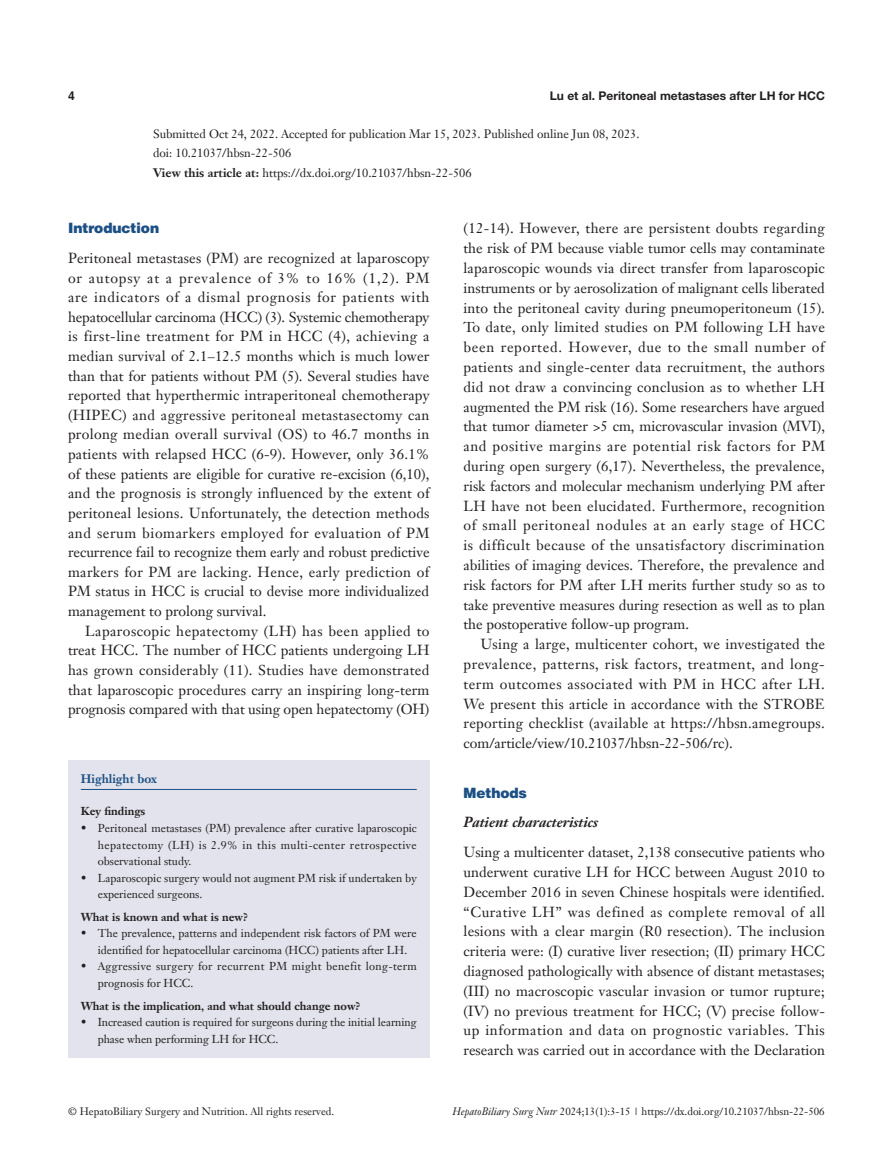
<style>
.page{position:relative;width:893px;height:1170px;background:#fff}
.page>*{position:absolute;margin:0;border:0;box-sizing:border-box;transform-origin:0 0}
.t1{font:14.25px/19.8px "Janson Text LT";color:#231f20;text-align:justify}
._2ji-6_5{font:italic 700 14.25px "Janson Text LT";color:#231f20}
._1ji-6_5{font:900 14.25px "Helvetica";color:#1c5085}
.A-time{font:12px "Janson Text LT";color:#231f20}
.A-View_this_article{font:12px "Janson Text LT";color:#231f20}
.t2{font:700 12px "Helvetica Neue LT Pro";color:#231f20}
.A-doi{font:12px "Janson Text LT";color:#231f20}
.Cite{font:700 12px "Janson Text LT";color:#1c5085}
.t3{font:700 12px "Helvetica";color:#231f20}
.box-zhengwen{font:11.25px/16.5px "Janson Text LT";color:#231f20}
.box-biaoti{font:700 11.25px "Janson Text LT";color:#231f20}
.box-zhengwen-1_5mm{font:11.25px/16.5px "Janson Text LT";color:#231f20}
.box-zhengwen-1_5mm-2{font:11.25px/16.5px "Janson Text LT";letter-spacing:.03em;color:#231f20}
.t4{font:10.5px "Janson Text LT";color:#231f20}
.s1{font-weight:700}
.s2{font-style:italic}
</style>
<div class="page">
<div style="left:68px;top:760px;width:361px;height:297px;background:#e2e3ec"></div>
<hr style="left:81px;top:789px;width:336px;height:1px;background:#1c5085">
<p class="t3" style="left:68px;top:88px;width:8px">4</p>
<p class="t2" style="left:550px;top:88px;width:277px">Lu et al. Peritoneal metastases after LH for HCC</p>
<p class="A-time" style="left:153px;top:126px;width:488px">Submitted Oct 24, 2022. Accepted for publication Mar 15, 2023. Published online Jun 08, 2023.</p>
<p class="A-doi" style="left:153px;top:146px;width:140px">doi: 10.21037/hbsn-22-506</p>
<p class="A-View_this_article" style="left:153px;top:165px;width:320px"><span class="s1">View this article at:</span> https://dx.doi.org/10.21037/hbsn-22-506</p>
<p class="_1ji-6_5" style="left:68px;top:219px;width:93px">Introduction</p>
<p class="t1" style="left:68px;top:248px;width:363px">Peritoneal metastases (PM) are recognized at laparoscopy or autopsy at a prevalence of 3% to 16% (1,2). PM are indicators of a dismal prognosis for patients with hepatocellular carcinoma (HCC) (3). Systemic chemotherapy is first-line treatment for PM in HCC (4), achieving a median survival of 2.1–12.5 months which is much lower than that for patients without PM (5). Several studies have reported that hyperthermic intraperitoneal chemotherapy (HIPEC) and aggressive peritoneal metastasectomy can prolong median overall survival (OS) to 46.7 months in patients with relapsed HCC (6-9). However, only 36.1% of these patients are eligible for curative re-excision (6,10), and the prognosis is strongly influenced by the extent of peritoneal lesions. Unfortunately, the detection methods and serum biomarkers employed for evaluation of PM recurrence fail to recognize them early and robust predictive markers for PM are lacking. Hence, early prediction of PM status in HCC is crucial to devise more individualized management to prolong survival.</p>
<p class="t1" style="left:68px;top:620px;width:363px;text-indent:17px">Laparoscopic hepatectomy (LH) has been applied to treat HCC. The number of HCC patients undergoing LH has grown considerably (11). Studies have demonstrated that laparoscopic procedures carry an inspiring long-term prognosis compared with that using open hepatectomy (OH)</p>
<p class="Cite" style="left:81px;top:771px;width:78px">Highlight box</p>
<p class="box-biaoti" style="left:81px;top:804px;width:66px">Key findings</p>
<p class="box-zhengwen" style="left:98px;top:819px;width:321px;text-align:justify;text-indent:-17px">• Peritoneal metastases (PM) prevalence after curative laparoscopic hepatectomy (LH) is 2.9% in this multi-center retrospective observational study.</p>
<p class="box-zhengwen-1_5mm" style="left:98px;top:869px;width:320px;text-indent:-17px">• Laparoscopic surgery would not augment PM risk if undertaken by experienced surgeons.</p>
<p class="box-biaoti" style="left:81px;top:909px;width:169px">What is known and what is new?</p>
<p class="box-zhengwen" style="left:98px;top:925px;width:320px;text-indent:-17px">• The prevalence, patterns and independent risk factors of PM were identified for hepatocellular carcinoma (HCC) patients after LH.</p>
<p class="box-zhengwen-1_5mm-2" style="left:98px;top:958px;width:320px;text-indent:-17px">• Aggressive surgery for recurrent PM might benefit long-term prognosis for HCC.</p>
<p class="box-biaoti" style="left:81px;top:998px;width:281px">What is the implication, and what should change now?</p>
<p class="box-zhengwen" style="left:98px;top:1014px;width:320px;text-indent:-17px">• Increased caution is required for surgeons during the initial learning phase when performing LH for HCC.</p>
<p class="t1" style="left:463px;top:218px;width:363px">(12-14). However, there are persistent doubts regarding the risk of PM because viable tumor cells may contaminate laparoscopic wounds via direct transfer from laparoscopic instruments or by aerosolization of malignant cells liberated into the peritoneal cavity during pneumoperitoneum (15).<br>To date, only limited studies on PM following LH have been reported. However, due to the small number of patients and single-center data recruitment, the authors did not draw a convincing conclusion as to whether LH augmented the PM risk (16). Some researchers have argued that tumor diameter &gt;5 cm, microvascular invasion (MVI), and positive margins are potential risk factors for PM during open surgery (6,17). Nevertheless, the prevalence, risk factors and molecular mechanism underlying PM after LH have not been elucidated. Furthermore, recognition of small peritoneal nodules at an early stage of HCC is difficult because of the unsatisfactory discrimination abilities of imaging devices. Therefore, the prevalence and risk factors for PM after LH merits further study so as to take preventive measures during resection as well as to plan the postoperative follow-up program.</p>
<p class="t1" style="left:463px;top:634px;width:363px;text-indent:17px">Using a large, multicenter cohort, we investigated the prevalence, patterns, risk factors, treatment, and long&shy;term outcomes associated with PM in HCC after LH.<br>We present this article in accordance with the STROBE reporting checklist (available at https://hbsn.amegroups. com/article/view/10.21037/hbsn-22-506/rc).</p>
<p class="_1ji-6_5" style="left:463px;top:783px;width:65px">Methods</p>
<p class="_2ji-6_5" style="left:463px;top:813px;width:136px">Patient characteristics</p>
<p class="t1" style="left:463px;top:842px;width:363px">Using a multicenter dataset, 2,138 consecutive patients who underwent curative LH for HCC between August 2010 to December 2016 in seven Chinese hospitals were identified. “Curative LH” was defined as complete removal of all lesions with a clear margin (R0 resection). The inclusion criteria were: (I) curative liver resection; (II) primary HCC diagnosed pathologically with absence of distant metastases; (III) no macroscopic vascular invasion or tumor rupture; (IV) no previous treatment for HCC; (V) precise follow&shy;up information and data on prognostic variables. This research was carried out in accordance with the Declaration</p>
<p class="t4" style="left:68px;top:1104px;width:268px">© HepatoBiliary Surgery and Nutrition. All rights reserved.</p>
<p class="t4" style="left:453px;top:1104px;width:374px"><span class="s2">HepatoBiliary Surg Nutr</span> 2024;13(1):3-15 | https://dx.doi.org/10.21037/hbsn-22-506</p>
</div>
